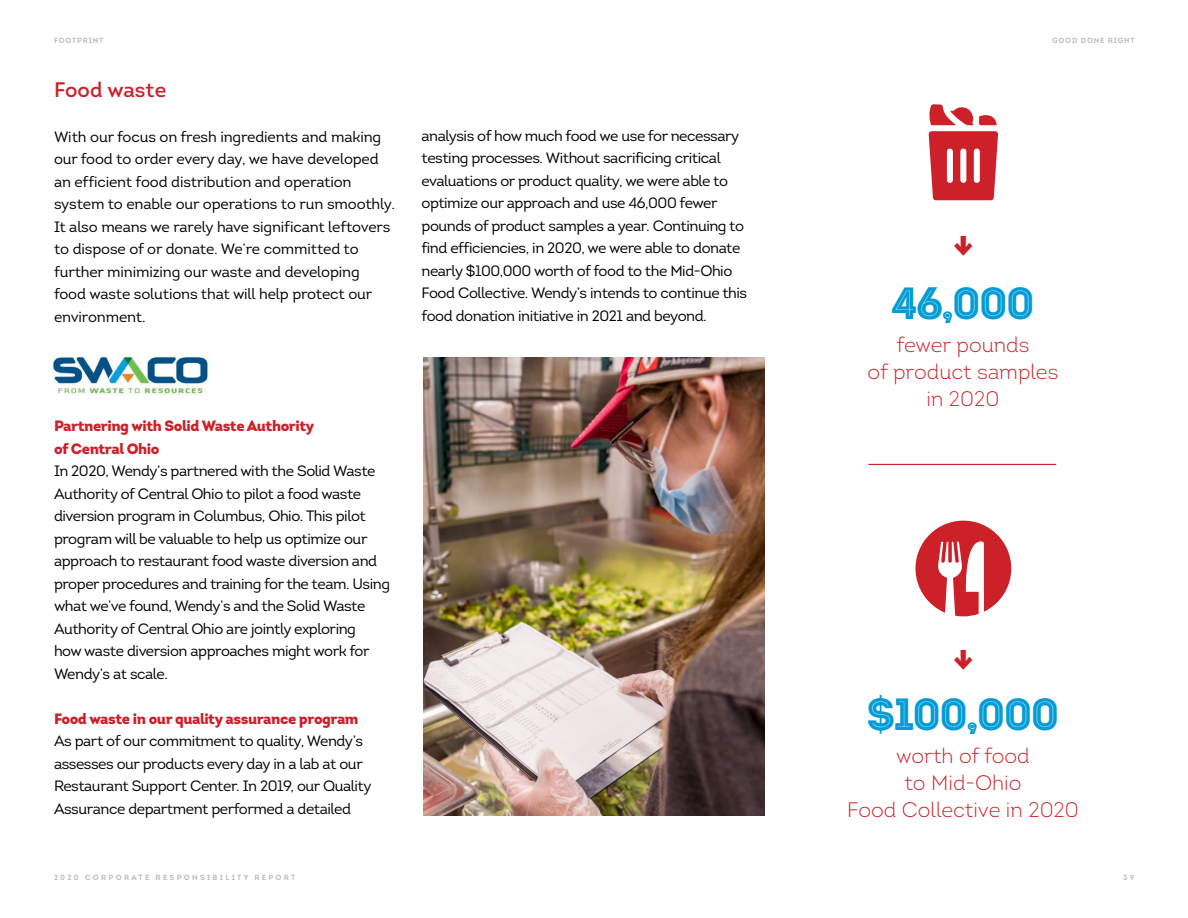
<style>
.page{position:relative;width:1188px;height:918px;background:#fff}
.page>*{position:absolute;margin:0;border:0;box-sizing:border-box;transform-origin:0 0}
.t1{font:45px "Intro Black Inline";letter-spacing:-.05em;color:#039cd4}
.t2{font:30px "Intro Black Inline";color:#cc2129}
.t3{font:300 21px/27px "Intro";color:#cc2129;text-align:center}
.t4{font:600 21px "Intro";color:#cc2129}
.t5{font:15px/22.5px "Intro";letter-spacing:-.03em;color:#000}
.t6{font:15px/22.5px "Intro";letter-spacing:-.01em;color:#000}
.t7{font:900 15px/22.5px "Intro";letter-spacing:-.03em;color:#cc2129}
.t8{font:700 7.5px "Intro";letter-spacing:.3em;color:#bcbec0}
.t9{font:700 7.5px "Intro";letter-spacing:.1em;color:#bcbec0}
</style>
<div class="page">
<img style="left:52px;top:356px;width:157px;height:39px">
<svg style="left:929px;top:131px;width:69px;height:69px;background:#d54a50"></svg>
<svg style="left:929px;top:104px;width:68px;height:21px"></svg>
<hr style="left:868px;top:464px;width:188px;height:1px;background:#cc2129">
<img style="left:423px;top:357px;width:342px;height:458px">
<svg style="left:915px;top:521px;width:96px;height:95px"></svg>
<p class="t9" style="left:54px;top:36px;width:51px">FOOTPRINT</p>
<p class="t9" style="left:1052px;top:36px;width:84px">GOOD DONE RIGHT</p>
<h3 class="t4" style="left:54px;top:76px;width:114px">Food waste</h3>
<p class="t6" style="left:54px;top:125px;width:343px">With our focus on fresh ingredients and making our food to order every day, we have developed an efficient food distribution and operation system to enable our operations to run smoothly.<br>It also means we rarely have significant leftovers to dispose of or donate. We’re committed to further minimizing our waste and developing food waste solutions that will help protect our environment.</p>
<p class="t5" style="left:422px;top:124px;width:327px">analysis of how much food we use for necessary testing processes. Without sacrificing critical evaluations or product quality, we were able to optimize our approach and use 46,000 fewer pounds of product samples a year. Continuing to find efficiencies, in 2020, we were able to donate nearly $100,000 worth of food to the Mid-Ohio Food Collective. Wendy’s intends to continue this food donation initiative in 2021 and beyond.</p>
<p class="t7" style="left:54px;top:415px;width:262px">Partnering with Solid Waste Authority of Central Ohio</p>
<p class="t5" style="left:54px;top:460px;width:338px">In 2020, Wendy’s partnered with the Solid Waste Authority of Central Ohio to pilot a food waste diversion program in Columbus, Ohio. This pilot program will be valuable to help us optimize our approach to restaurant food waste diversion and proper procedures and training for the team. Using what we’ve found, Wendy’s and the Solid Waste Authority of Central Ohio are jointly exploring<br>how waste diversion approaches might work for Wendy’s at scale.</p>
<p class="t7" style="left:54px;top:707px;width:306px">Food waste in our quality assurance program</p>
<p class="t5" style="left:54px;top:730px;width:319px">As part of our commitment to quality, Wendy’s assesses our products every day in a lab at our Restaurant Support Center. In 2019, our Quality Assurance department performed a detailed</p>
<p class="t8" style="left:54px;top:873px;width:243px">2020 CORPORATE RESPONSIBILITY REPORT</p>
<h2 class="t2" style="left:953px;top:226px;width:23px">↓</h2>
<h1 class="t1" style="left:891px;top:275px;width:145px">46,000</h1>
<h3 class="t3" style="left:868px;top:331px;width:192px">fewer pounds<br>of product samples in 2020</h3>
<h2 class="t2" style="left:953px;top:640px;width:23px">↓</h2>
<h1 class="t1" style="left:866px;top:685px;width:195px">$100,000</h1>
<h3 class="t3" style="left:847px;top:742px;width:233px">worth of food<br>to Mid-Ohio<br>Food Collective in 2020</h3>
<p class="t8" style="left:1123px;top:873px;width:13px">3 9</p>
</div>
